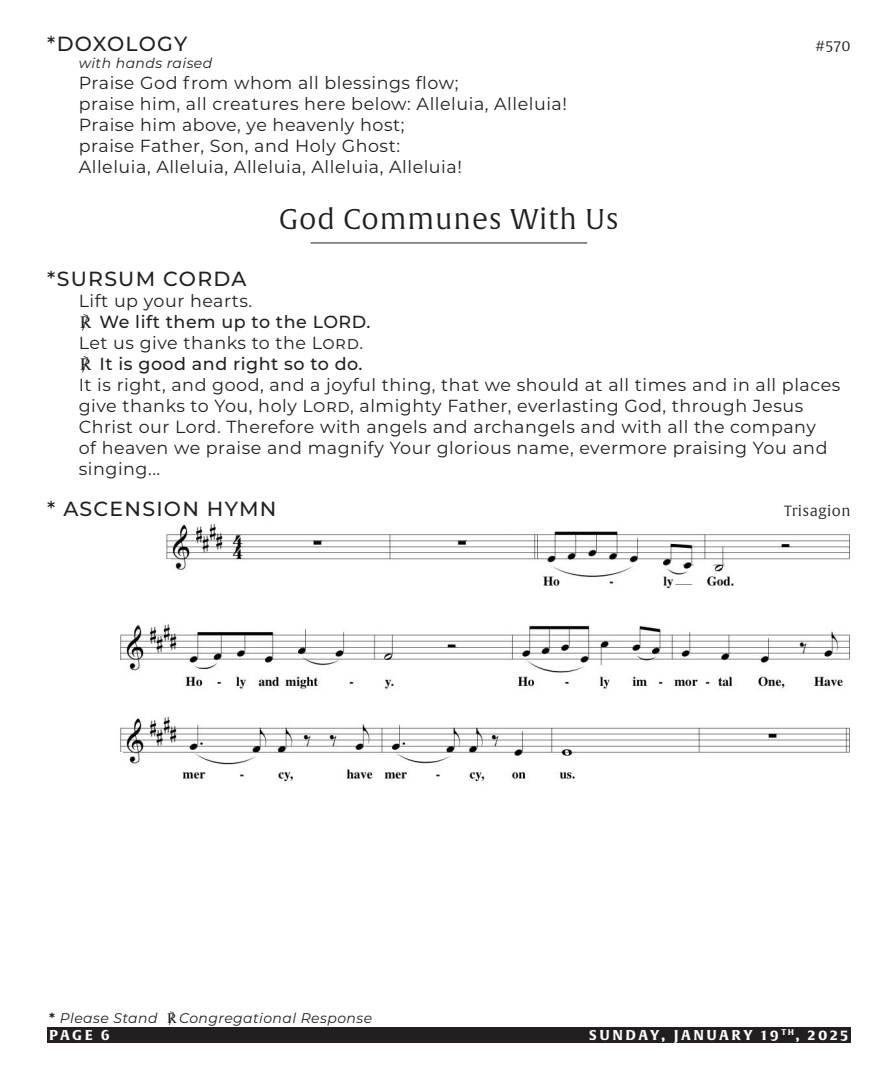
<style>
.page{position:relative;width:882px;height:1071px;background:#fff}
.page>*{position:absolute;margin:0;border:0;box-sizing:border-box;transform-origin:0 0}
.Section_Header{font:28px "Alverata Lt";letter-spacing:.03em;color:#231f20}
.Section_Description{font:500 20.47px "Montserrat";letter-spacing:.06em;color:#231f20}
.Call{font:17.5px/21px "Montserrat";letter-spacing:.03em;color:#231f20}
.Response{font:500 17.5px "Montserrat";letter-spacing:.03em;color:#231f20}
.Section_Description-2{font:14.53px "Alverata Lt";letter-spacing:.03em;color:#231f20}
.Page_Notes_Footer{font:italic 14px "Montserrat";letter-spacing:.03em;color:#231f20}
.t1{font:700 14px "Alverata Informal";letter-spacing:.18em;color:#fff}
.Page_Notes{font:italic 14px "Montserrat";letter-spacing:.03em;color:#231f20}
.s1{font-weight:600;font-style:normal}
</style>
<div class="page">
<hr style="left:311px;top:243px;width:276px;height:1px;background:#231f20">
<img style="left:120px;top:624px;width:730px;height:66px">
<img style="left:166px;top:523px;width:684px;height:66px">
<img style="left:120px;top:716px;width:730px;height:66px">
<hr style="left:120px;top:752px;width:3px;height:34px;background:#fff">
<div style="left:120px;top:713px;width:11px;height:7px;background:#fff"></div>
<div style="left:120px;top:622px;width:11px;height:7px;background:#fff"></div>
<hr style="left:120px;top:660px;width:4px;height:31px;background:#fff">
<div style="left:166px;top:560px;width:5px;height:29px;background:#fff"></div>
<div style="left:495px;top:520px;width:61px;height:11px;background:#fff"></div>
<div style="left:47px;top:1027px;width:803px;height:15px;background:#231f20"></div>
<p class="Section_Description" style="left:47px;top:30px;width:142px">*DOXOLOGY</p>
<p class="Section_Description-2" style="left:815px;top:37px;width:37px">#570</p>
<p class="Page_Notes" style="left:79px;top:54px;width:135px">with hands raised</p>
<p class="Call" style="left:79px;top:72px;width:381px">Praise God from whom all blessings flow;</p>
<p class="Call" style="left:79px;top:93px;width:490px">praise him, all creatures here below: Alleluia, Alleluia!</p>
<p class="Call" style="left:79px;top:114px;width:327px">Praise him above, ye heavenly host;</p>
<p class="Call" style="left:79px;top:135px;width:323px">praise Father, Son, and Holy Ghost:</p>
<p class="Call" style="left:79px;top:156px;width:385px">Alleluia, Alleluia, Alleluia, Alleluia, Alleluia!</p>
<p class="Section_Header" style="left:279px;top:202px;width:342px">God Communes With Us</p>
<p class="Section_Description" style="left:47px;top:264px;width:201px">*SURSUM CORDA</p>
<p class="Call" style="left:79px;top:289px;width:175px">Lift up your hearts.</p>
<p class="Response" style="left:100px;top:309px;width:272px">We lift them up to the LORD.</p>
<p class="Call" style="left:79px;top:331px;width:286px">Let us give thanks to the Lord.</p>
<p class="Response" style="left:100px;top:351px;width:265px">It is good and right so to do.</p>
<p class="Call" style="left:79px;top:373px;width:763px">It is right, and good, and a joyful thing, that we should at all times and in all places give thanks to You, holy Lord, almighty Father, everlasting God, through Jesus Christ our Lord. Therefore with angels and archangels and with all the company<br>of heaven we praise and magnify Your glorious name, evermore praising You and singing...</p>
<p class="Section_Description" style="left:47px;top:494px;width:231px">* ASCENSION HYMN</p>
<p class="Section_Description-2" style="left:784px;top:502px;width:68px">Trisagion</p>
<p class="Page_Notes_Footer" style="left:49px;top:1008px;width:110px"><span class="s1">*</span> Please Stand</p>
<p class="Page_Notes_Footer" style="left:179px;top:1008px;width:194px">Congregational Response</p>
<p class="t1" style="left:49px;top:1026px;width:62px">PAGE 6</p>
<p class="t1" style="left:589px;top:1026px;width:261px">SUNDAY, JANUARY 19 <sup>TH</sup>, 2025</p>
</div>
